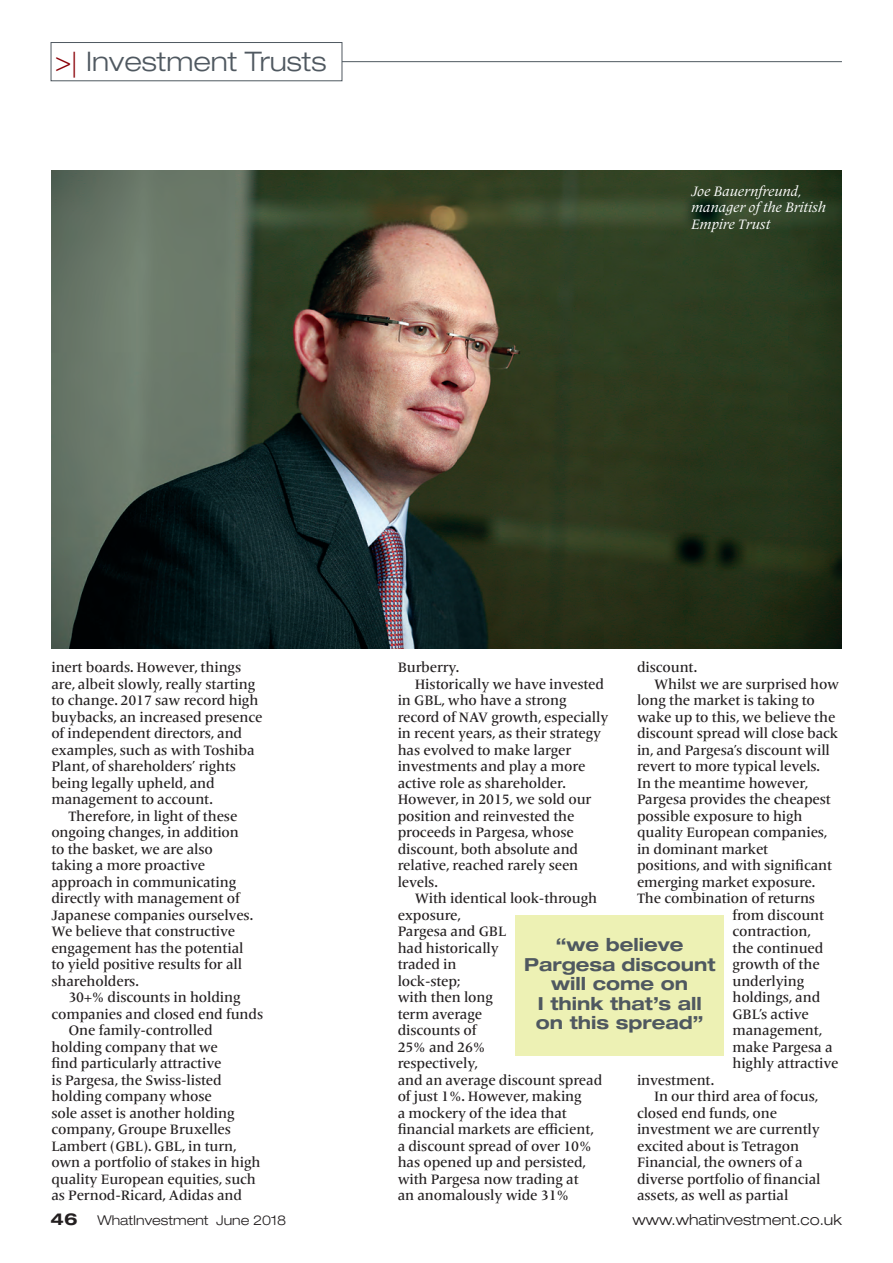
<style>
.page{position:relative;width:893px;height:1263px;background:#fff}
.page>*{position:absolute;margin:0;border:0;box-sizing:border-box;transform-origin:0 0}
.t1{font:300 expanded 27px "Helvetica Neue";color:#4f5860}
.t2{font:700 expanded 18px/19.5px "Helvetica Neue";color:#4f5860;text-align:center}
.t3{font:300 expanded 15px "Helvetica Neue";color:#231f20}
.t4{font:500 14.25px "Frutiger Serif LT Pro";letter-spacing:-.01em;color:#231f20}
.t5{font:italic 14.25px/16.5px "Frutiger Serif LT Pro";letter-spacing:-.01em;color:#fff}
.t6{font:300 expanded 13.5px "Helvetica Neue";color:#231f20}
.s1{color:#8a0107}
.s2{font-size:34.5px;color:#8a0107}
.s3{font-weight:700;font-size:16.5px}
</style>
<div class="page">
<img style="left:51px;top:170px;width:791px;height:478px">
<div style="left:516px;top:915px;width:208px;height:141px;background:#edf1b4"></div>
<hr style="left:51px;top:61px;width:791px;height:1px;background:#4f5860">
<div style="left:51px;top:42px;width:291px;height:39px;background:#fff;border:1px solid #4f5860"></div>
<h1 class="t1" style="left:55px;top:45px;width:273px"><span class="s1">&gt;</span><span class="s2">|</span> Investment Trusts</h1>
<p class="t5" style="left:691px;top:183px;width:136px">Joe Bauernfreund, manager of the British<br>Empire Trust</p>
<p class="t4" style="left:51px;top:659px;width:191px">inert boards. However, things</p>
<p class="t4" style="left:51px;top:675px;width:205px">are, albeit slowly, really starting</p>
<p class="t4" style="left:51px;top:692px;width:208px">to change. 2017 saw record high</p>
<p class="t4" style="left:51px;top:708px;width:213px">buybacks, an increased presence</p>
<p class="t4" style="left:51px;top:725px;width:192px">of independent directors, and</p>
<p class="t4" style="left:51px;top:741px;width:205px">examples, such as with Toshiba</p>
<p class="t4" style="left:51px;top:758px;width:186px">Plant, of shareholders’ rights</p>
<p class="t4" style="left:51px;top:774px;width:165px">being legally upheld, and</p>
<p class="t4" style="left:51px;top:791px;width:163px">management to account.</p>
<p class="t4" style="left:68px;top:807px;width:170px">Therefore, in light of these</p>
<p class="t4" style="left:51px;top:824px;width:189px">ongoing changes, in addition</p>
<p class="t4" style="left:51px;top:840px;width:163px">to the basket, we are also</p>
<p class="t4" style="left:51px;top:857px;width:155px">taking a more proactive</p>
<p class="t4" style="left:51px;top:873px;width:186px">approach in communicating</p>
<p class="t4" style="left:51px;top:890px;width:190px">directly with management of</p>
<p class="t4" style="left:51px;top:906px;width:203px">Japanese companies ourselves.</p>
<p class="t4" style="left:51px;top:923px;width:185px">We believe that constructive</p>
<p class="t4" style="left:51px;top:939px;width:194px">engagement has the potential</p>
<p class="t4" style="left:51px;top:956px;width:192px">to yield positive results for all</p>
<p class="t4" style="left:51px;top:972px;width:89px">shareholders.</p>
<p class="t4" style="left:68px;top:989px;width:174px">30+% discounts in holding</p>
<p class="t4" style="left:51px;top:1005px;width:213px">companies and closed end funds</p>
<p class="t4" style="left:68px;top:1022px;width:146px">One family-controlled</p>
<p class="t4" style="left:51px;top:1038px;width:168px">holding company that we</p>
<p class="t4" style="left:51px;top:1055px;width:172px">find particularly attractive</p>
<p class="t4" style="left:51px;top:1071px;width:172px">is Pargesa, the Swiss-listed</p>
<p class="t4" style="left:51px;top:1088px;width:162px">holding company whose</p>
<p class="t4" style="left:51px;top:1104px;width:185px">sole asset is another holding</p>
<p class="t4" style="left:51px;top:1121px;width:181px">company, Groupe Bruxelles</p>
<p class="t4" style="left:51px;top:1137px;width:187px">Lambert (GBL). GBL, in turn,</p>
<p class="t4" style="left:51px;top:1154px;width:211px">own a portfolio of stakes in high</p>
<p class="t4" style="left:51px;top:1170px;width:206px">quality European equities, such</p>
<p class="t4" style="left:51px;top:1187px;width:192px">as Pernod-Ricard, Adidas and</p>
<p class="t4" style="left:398px;top:659px;width:63px">Burberry.</p>
<p class="t4" style="left:415px;top:675px;width:191px">Historically we have invested</p>
<p class="t4" style="left:398px;top:692px;width:170px">in GBL, who have a strong</p>
<p class="t4" style="left:398px;top:708px;width:212px">record of NAV growth, especially</p>
<p class="t4" style="left:398px;top:725px;width:205px">in recent years, as their strategy</p>
<p class="t4" style="left:398px;top:741px;width:175px">has evolved to make larger</p>
<p class="t4" style="left:398px;top:758px;width:189px">investments and play a more</p>
<p class="t4" style="left:398px;top:774px;width:170px">active role as shareholder.</p>
<p class="t4" style="left:398px;top:791px;width:195px">However, in 2015, we sold our</p>
<p class="t4" style="left:398px;top:807px;width:178px">position and reinvested the</p>
<p class="t4" style="left:398px;top:824px;width:178px">proceeds in Pargesa, whose</p>
<p class="t4" style="left:398px;top:840px;width:182px">discount, both absolute and</p>
<p class="t4" style="left:398px;top:857px;width:182px">relative, reached rarely seen</p>
<p class="t4" style="left:398px;top:873px;width:42px">levels.</p>
<p class="t4" style="left:415px;top:890px;width:184px">With identical look-through</p>
<p class="t4" style="left:398px;top:906px;width:65px">exposure,</p>
<p class="t4" style="left:398px;top:923px;width:110px">Pargesa and GBL</p>
<p class="t4" style="left:398px;top:939px;width:103px">had historically</p>
<p class="t4" style="left:398px;top:956px;width:60px">traded in</p>
<p class="t4" style="left:398px;top:972px;width:65px">lock-step;</p>
<p class="t4" style="left:398px;top:989px;width:97px">with then long</p>
<p class="t4" style="left:398px;top:1005px;width:86px">term average</p>
<p class="t4" style="left:398px;top:1022px;width:80px">discounts of</p>
<p class="t4" style="left:398px;top:1038px;width:89px">25% and 26%</p>
<p class="t4" style="left:398px;top:1055px;width:82px">respectively,</p>
<p class="t4" style="left:398px;top:1071px;width:206px">and an average discount spread</p>
<p class="t4" style="left:398px;top:1088px;width:186px">of just 1%. However, making</p>
<p class="t4" style="left:398px;top:1104px;width:171px">a mockery of the idea that</p>
<p class="t4" style="left:398px;top:1121px;width:198px">financial markets are efficient,</p>
<p class="t4" style="left:398px;top:1137px;width:195px">a discount spread of over 10%</p>
<p class="t4" style="left:398px;top:1154px;width:190px">has opened up and persisted,</p>
<p class="t4" style="left:398px;top:1170px;width:183px">with Pargesa now trading at</p>
<p class="t4" style="left:398px;top:1187px;width:173px">an anomalously wide 31%</p>
<p class="t4" style="left:637px;top:659px;width:62px">discount.</p>
<p class="t4" style="left:654px;top:675px;width:187px">Whilst we are surprised how</p>
<p class="t4" style="left:637px;top:692px;width:179px">long the market is taking to</p>
<p class="t4" style="left:637px;top:708px;width:200px">wake up to this, we believe the</p>
<p class="t4" style="left:637px;top:725px;width:203px">discount spread will close back</p>
<p class="t4" style="left:637px;top:741px;width:194px">in, and Pargesa’s discount will</p>
<p class="t4" style="left:637px;top:758px;width:185px">revert to more typical levels.</p>
<p class="t4" style="left:637px;top:774px;width:173px">In the meantime however,</p>
<p class="t4" style="left:637px;top:791px;width:195px">Pargesa provides the cheapest</p>
<p class="t4" style="left:637px;top:807px;width:167px">possible exposure to high</p>
<p class="t4" style="left:637px;top:824px;width:192px">quality European companies,</p>
<p class="t4" style="left:637px;top:840px;width:133px">in dominant market</p>
<p class="t4" style="left:637px;top:857px;width:197px">positions, and with significant</p>
<p class="t4" style="left:637px;top:873px;width:180px">emerging market exposure.</p>
<p class="t4" style="left:637px;top:890px;width:180px">The combination of returns</p>
<p class="t4" style="left:732px;top:906px;width:93px">from discount</p>
<p class="t4" style="left:732px;top:923px;width:80px">contraction,</p>
<p class="t4" style="left:732px;top:939px;width:93px">the continued</p>
<p class="t4" style="left:732px;top:956px;width:89px">growth of the</p>
<p class="t4" style="left:732px;top:972px;width:73px">underlying</p>
<p class="t4" style="left:732px;top:989px;width:89px">holdings, and</p>
<p class="t4" style="left:732px;top:1005px;width:78px">GBL’s active</p>
<p class="t4" style="left:732px;top:1022px;width:91px">management,</p>
<p class="t4" style="left:732px;top:1038px;width:102px">make Pargesa a</p>
<p class="t4" style="left:732px;top:1055px;width:108px">highly attractive</p>
<p class="t4" style="left:637px;top:1071px;width:79px">investment.</p>
<p class="t4" style="left:654px;top:1088px;width:166px">In our third area of focus,</p>
<p class="t4" style="left:637px;top:1104px;width:142px">closed end funds, one</p>
<p class="t4" style="left:637px;top:1121px;width:184px">investment we are currently</p>
<p class="t4" style="left:637px;top:1137px;width:164px">excited about is Tetragon</p>
<p class="t4" style="left:637px;top:1154px;width:167px">Financial, the owners of a</p>
<p class="t4" style="left:637px;top:1170px;width:185px">diverse portfolio of financial</p>
<p class="t4" style="left:637px;top:1187px;width:153px">assets, as well as partial</p>
<p class="t2" style="left:524px;top:935px;width:193px">“we believe<br>Pargesa discount will come on<br>I think that’s all on this spread”</p>
<p class="t6" style="left:51px;top:1212px;width:237px"><span class="s3">46</span> WhatInvestment June 2018</p>
<p class="t3" style="left:632px;top:1211px;width:211px">www.whatinvestment.co.uk</p>
</div>
